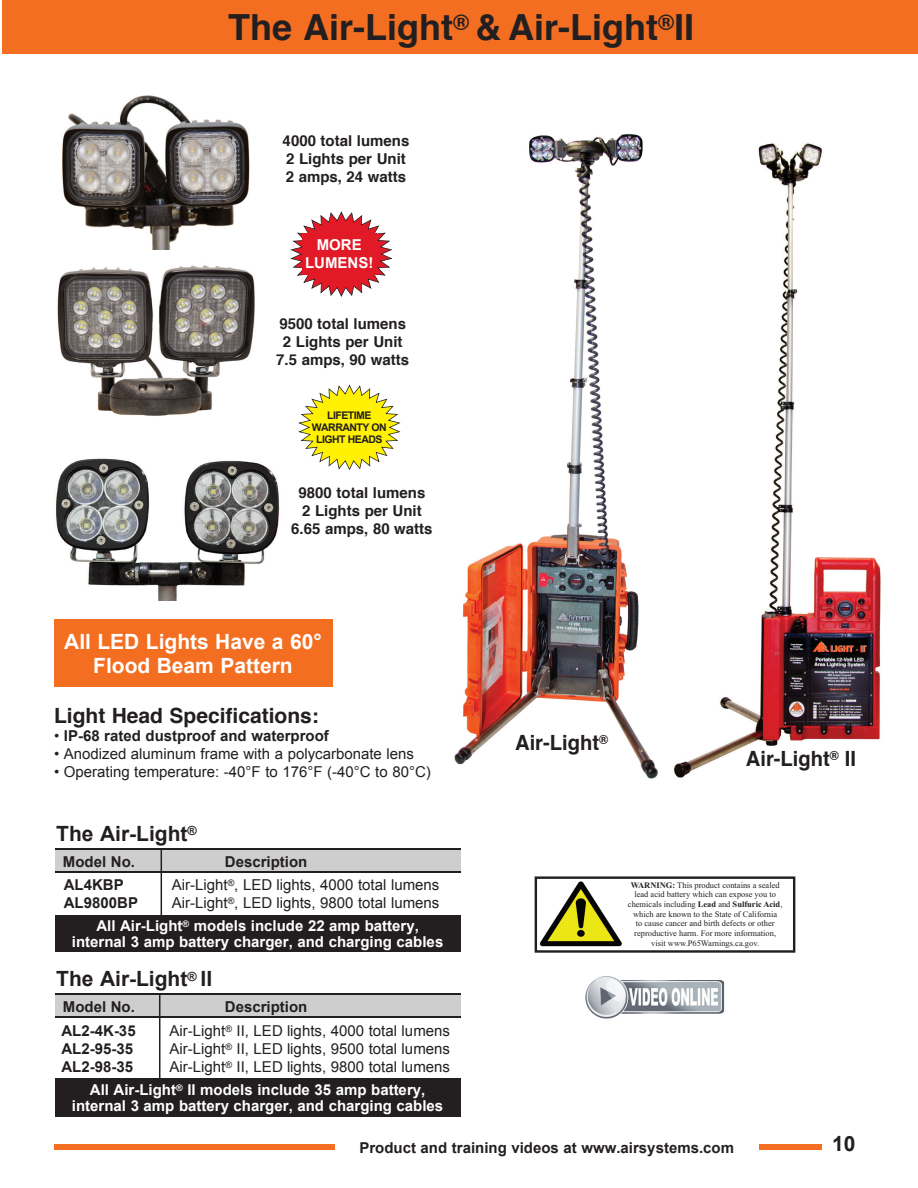
<style>
.page{position:relative;width:918px;height:1188px;background:#fff}
.page>*{position:absolute;margin:0;border:0;box-sizing:border-box;transform-origin:0 0}
.t1{font:700 36px "Helvetica";color:#231f20}
.t2{font:700 21px/24px "Arial";color:#fff;text-align:center}
.t3{font:700 21px "Arial";color:#231f20}
.t4{font:700 21px "Helvetica";color:#231f20}
.t5{font:700 21px "Helvetica";color:#231f20;scale:.96 1}
.t6{font:15px "Arial";color:#231f20}
.t7{font:700 15px/16.5px "Arial";color:#fff;text-align:center}
.t8{font:700 15px "Arial";color:#231f20}
.t9{font:700 15px/18px "Helvetica";color:#231f20;text-align:center}
.t10{font:700 10.5px/12px "Arial";letter-spacing:-.05em;color:#231f20;text-align:center}
.t11{font:8.4px/9.6px "Times New Roman";color:#231f20;text-align:center}
.s1{font-weight:400}
.s2{font-weight:700}
</style>
<div class="page">
<img style="left:673px;top:143px;width:208px;height:635px">
<img style="left:454px;top:134px;width:204px;height:645px">
<img style="left:57px;top:265px;width:198px;height:151px">
<img style="left:56px;top:458px;width:224px;height:143px">
<div style="left:55px;top:994px;width:406px;height:24px;background:#cfcece"></div>
<div style="left:55px;top:1079px;width:406px;height:37px;background:#231f20"></div>
<hr style="left:55px;top:994px;width:405px;height:1px;background:#231f20">
<hr style="left:159px;top:994px;width:1px;height:85px;background:#231f20">
<hr style="left:55px;top:1017px;width:405px;height:1px;background:#231f20">
<hr style="left:55px;top:1078px;width:405px;height:2px;background:#231f20">
<div style="left:55px;top:916px;width:405px;height:36px;background:#231f20"></div>
<div style="left:55px;top:850px;width:405px;height:21px;background:#cfcece"></div>
<hr style="left:55px;top:848px;width:405px;height:1px;background:#231f20">
<hr style="left:161px;top:848px;width:1px;height:68px;background:#231f20">
<hr style="left:55px;top:871px;width:405px;height:1px;background:#231f20">
<div style="left:54px;top:620px;width:278px;height:67px;background:#f36e21"></div>
<svg style="left:290px;top:211px;width:102px;height:86px"></svg>
<div style="left:302px;top:233px;width:74px;height:41px;background:#e21926"></div>
<div style="left:535px;top:876px;width:260px;height:77px;border:2px solid #231f20"></div>
<img style="left:539px;top:881px;width:83px;height:66px">
<img style="left:585px;top:976px;width:43px;height:43px">
<svg style="left:298px;top:385px;width:103px;height:85px"></svg>
<div style="left:2px;top:0;width:916px;height:54px;background:#f36e21"></div>
<div style="left:54px;top:1144px;width:810px;height:6px;background:#f36e21"></div>
<div style="left:822px;top:1134px;width:44px;height:23px;background:#fff"></div>
<div style="left:335px;top:1136px;width:424px;height:23px;background:#fff"></div>
<img style="left:62px;top:95px;width:188px;height:155px">
<h1 class="t1" style="left:228px;top:-2px;width:467px">The Air-Light<sup>®</sup> &amp; Air-Light<sup>®</sup>II</h1>
<p class="t9" style="left:283px;top:131px;width:128px;text-align:left">4000 total lumens<br>2 Lights per Unit<br>2 amps, 24 watts</p>
<p class="t7" style="left:305px;top:236px;width:70px;line-height:18px">MORE<br>LUMENS!</p>
<p class="t9" style="left:276px;top:315px;width:134px">9500 total lumens<br>2 Lights per Unit<br>7.5 amps, 90 watts</p>
<p class="t10" style="left:312px;top:409px;width:76px">LIFETIME<br>WARRANTY ON<br>LIGHT HEADS</p>
<p class="t9" style="left:291px;top:484px;width:143px">9800 total lumens<br>2 Lights per Unit<br>6.65 amps, 80 watts</p>
<h2 class="t2" style="left:64px;top:630px;width:259px">All LED Lights Have a 60°<br>Flood Beam Pattern</h2>
<h2 class="t4" style="left:54px;top:699px;width:266px">Light Head Specifications:</h2>
<p class="t8" style="left:54px;top:726px;width:276px"><span class="s1">•</span> IP-68 rated dustproof and waterproof</p>
<p class="t6" style="left:54px;top:744px;width:362px">• Anodized aluminum frame with a polycarbonate lens</p>
<p class="t6" style="left:54px;top:762px;width:378px">• Operating temperature: -40°F to 176°F (-40°C to 80°C)</p>
<h2 class="t3" style="left:56px;top:819px;width:142px">The Air-Light<sup>®</sup></h2>
<p class="t8" style="left:64px;top:875px;width:61px">AL4KBP</p>
<p class="t6" style="left:172px;top:875px;width:269px">Air-Light<sup>®</sup>, LED lights, 4000 total lumens</p>
<p class="t8" style="left:64px;top:893px;width:76px">AL9800BP</p>
<p class="t6" style="left:172px;top:893px;width:269px">Air-Light<sup>®</sup>, LED lights, 9800 total lumens</p>
<p class="t8" style="left:63px;top:851px;width:74px">Model No.</p>
<p class="t8" style="left:225px;top:851px;width:84px">Description</p>
<p class="t7" style="left:72px;top:918px;width:373px">All Air-Light<sup>®</sup> models include 22 amp battery, internal 3 amp battery charger, and charging cables</p>
<h2 class="t3" style="left:56px;top:965px;width:158px">The Air-Light<sup>®</sup> II</h2>
<p class="t8" style="left:63px;top:997px;width:74px">Model No.</p>
<p class="t8" style="left:225px;top:997px;width:84px">Description</p>
<p class="t8" style="left:62px;top:1021px;width:76px">AL2-4K-35</p>
<p class="t6" style="left:170px;top:1021px;width:282px">Air-Light<sup>®</sup> II, LED lights, 4000 total lumens</p>
<p class="t8" style="left:61px;top:1039px;width:73px">AL2-95-35</p>
<p class="t6" style="left:170px;top:1039px;width:282px">Air-Light<sup>®</sup> II, LED lights, 9500 total lumens</p>
<p class="t8" style="left:61px;top:1057px;width:73px">AL2-98-35</p>
<p class="t6" style="left:170px;top:1057px;width:282px">Air-Light<sup>®</sup> II, LED lights, 9800 total lumens</p>
<p class="t7" style="left:72px;top:1082px;width:373px">All Air-Light<sup>®</sup> II models include 35 amp battery, internal 3 amp battery charger, and charging cables</p>
<h2 class="t5" style="left:515px;top:725px;width:98px">Air-Light<sup>®</sup></h2>
<h2 class="t5" style="left:746px;top:742px;width:116px">Air-Light<sup>®</sup> II</h2>
<p class="t11" style="left:628px;top:881px;width:156px"><span class="s2">WARNING:</span> This product contains a sealed lead acid battery which can expose you to chemicals including <span class="s2">Lead</span> and <span class="s2">Sulfuric Acid</span>, which are known to the State of California<br>to cause cancer and birth defects or other reproductive harm. For more information, visit www.P65Warnings.ca.gov.</p>
<p class="t8" style="left:359px;top:1138px;width:376px">Product and training videos at www.airsystems.com</p>
<h2 class="t3" style="left:832px;top:1130px;width:25px">10</h2>
</div>
